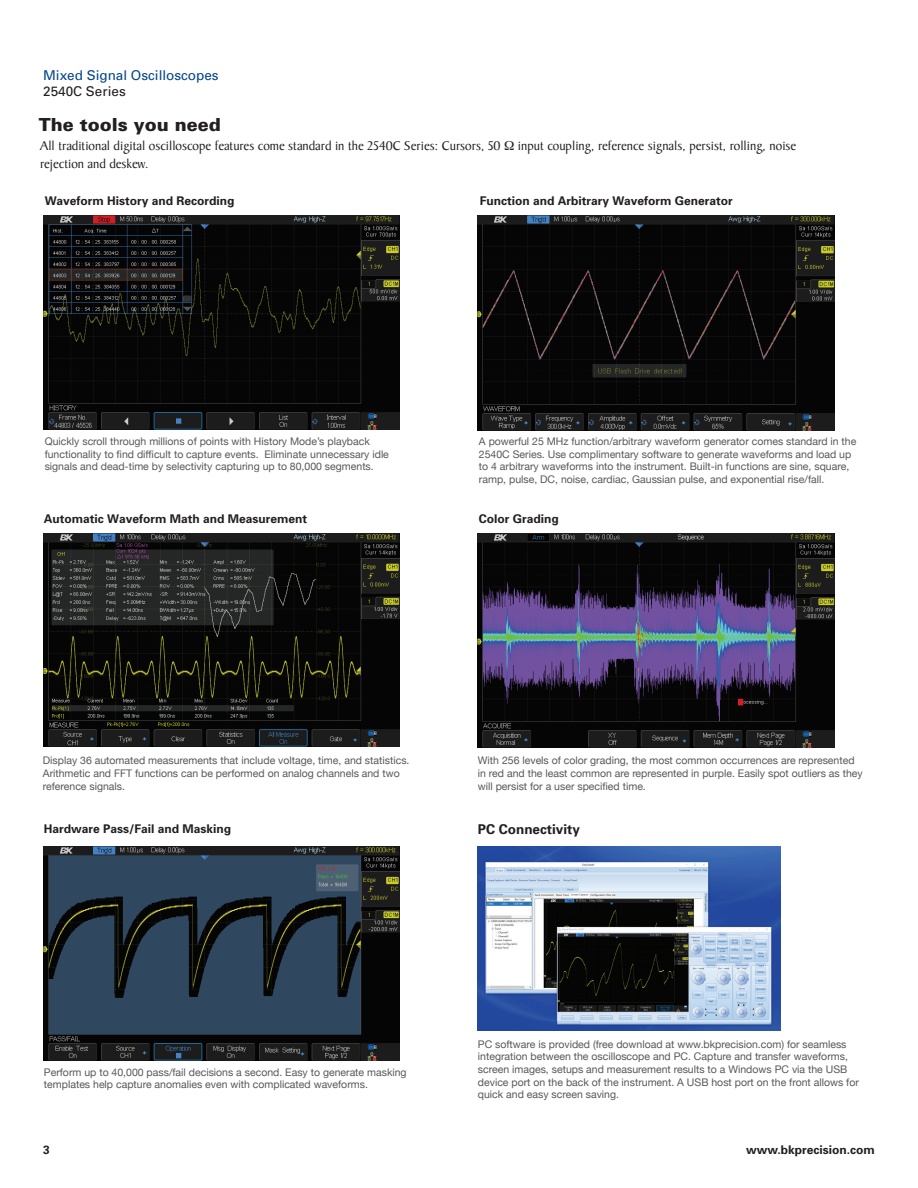
<style>
.page{position:relative;width:918px;height:1188px;background:#fff}
.page>*{position:absolute;margin:0;border:0;box-sizing:border-box;transform-origin:0 0}
.t1{font:900 18px "Univers";color:#231f20}
.t2{font:13.5px "Baker Signet";color:#231f20}
.t3{font:13.5px "Univers";color:#02448d}
.t4{font:700 13.5px "Univers";color:#231f20}
.t5{font:13.5px "Univers";color:#231f20}
.t6{font:700 12px "Univers";color:#231f20}
.t7{font:10.5px/12.6px "Helvetica Neue";color:#57585a}
</style>
<div class="page">
<img style="left:43px;top:216px;width:356px;height:214px">
<img style="left:478px;top:216px;width:357px;height:214px">
<img style="left:44px;top:534px;width:355px;height:213px">
<img style="left:478px;top:534px;width:357px;height:214px">
<img style="left:43px;top:847px;width:356px;height:213px">
<img style="left:478px;top:847px;width:303px;height:184px">
<p class="t3" style="left:43px;top:67px;width:177px">Mixed Signal Oscilloscopes</p>
<p class="t5" style="left:43px;top:83px;width:84px">2540C Series</p>
<h1 class="t1" style="left:39px;top:113px;width:184px">The tools you need</h1>
<p class="t2" style="left:40px;top:138px;width:462px">All traditional digital oscilloscope features come standard in the 2540C Series: Cursors, 50</p>
<p class="t2" style="left:518px;top:138px;width:280px">input coupling, reference signals, persist, rolling, noise</p>
<p class="t2" style="left:40px;top:156px;width:110px">rejection and deskew.</p>
<p class="t6" style="left:45px;top:194px;width:191px">Waveform History and Recording</p>
<p class="t6" style="left:480px;top:194px;width:255px">Function and Arbitrary Waveform Generator</p>
<p class="t7" style="left:45px;top:436px;width:346px">Quickly scroll through millions of points with History Mode’s playback functionality to find difficult to capture events. Eliminate unnecessary idle signals and dead-time by selectivity capturing up to 80,000 segments.</p>
<p class="t6" style="left:44px;top:511px;width:265px">Automatic Waveform Math and Measurement</p>
<p class="t7" style="left:479px;top:436px;width:379px">A powerful 25 MHz function/arbitrary waveform generator comes standard in the 2540C Series. Use complimentary software to generate waveforms and load up to 4 arbitrary waveforms into the instrument. Built-in functions are sine, square, ramp, pulse, DC, noise, cardiac, Gaussian pulse, and exponential rise/fall.</p>
<p class="t6" style="left:479px;top:511px;width:82px">Color Grading</p>
<p class="t7" style="left:43px;top:755px;width:368px">Display 36 automated measurements that include voltage, time, and statistics.<br>Arithmetic and FFT functions can be performed on analog channels and two reference signals.</p>
<p class="t6" style="left:44px;top:822px;width:189px">Hardware Pass/Fail and Masking</p>
<p class="t7" style="left:478px;top:755px;width:386px">With 256 levels of color grading, the most common occurrences are represented in red and the least common are represented in purple. Easily spot outliers as they will persist for a user specified time.</p>
<p class="t4" style="left:478px;top:822px;width:104px">PC Connectivity</p>
<p class="t7" style="left:44px;top:1066px;width:364px">Perform up to 40,000 pass/fail decisions a second. Easy to generate masking templates help capture anomalies even with complicated waveforms.</p>
<p class="t7" style="left:478px;top:1038px;width:382px">PC software is provided (free download at www.bkprecision.com) for seamless integration between the oscilloscope and PC. Capture and transfer waveforms, screen images, setups and measurement results to a Windows PC via the USB device port on the back of the instrument. A USB host port on the front allows for quick and easy screen saving.</p>
<p class="t6" style="left:43px;top:1143px;width:8px">3</p>
<p class="t6" style="left:746px;top:1143px;width:130px">www.bkprecision.com</p>
</div>
